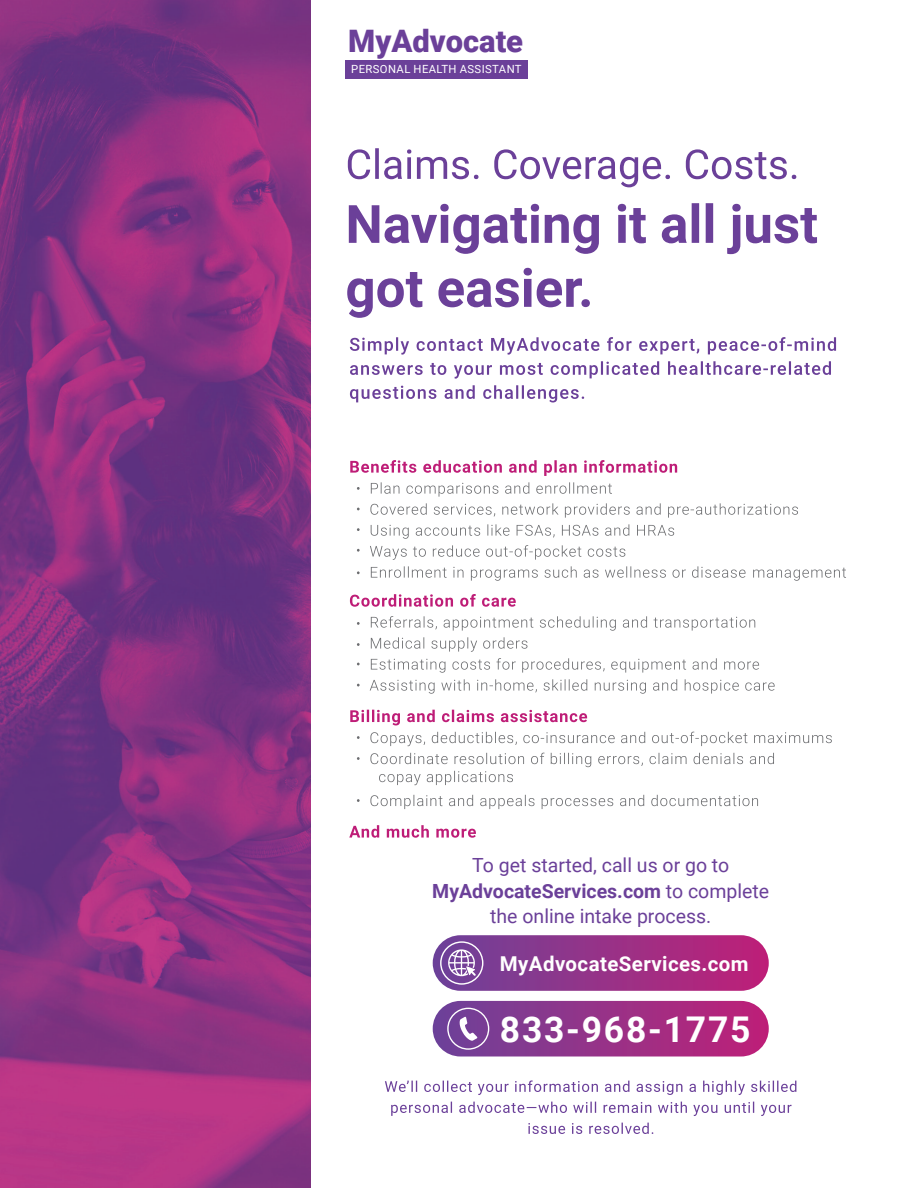
<style>
.page{position:relative;width:918px;height:1188px;background:#fff}
.page>*{position:absolute;margin:0;border:0;box-sizing:border-box;transform-origin:0 0}
.t1{font:700 35.4px "Roboto";letter-spacing:.05em;color:#fff}
.t2{font:900 30.9px "Roboto";color:#6b4099}
.t3{font:700 20.55px "Roboto";letter-spacing:.02em;color:#fff}
.t4{font:19.5px "Roboto";color:#6b4099}
.t5{font:700 19.5px "Roboto";color:#6b4099}
.t6{font:11.25px "Roboto";letter-spacing:.035em;color:#fff}
.s1{font-weight:400}
</style>
<div class="page">
<img style="left:0;top:0;width:310px;height:1188px">
<div style="left:345px;top:60px;width:183px;height:19px;background:#6b4099"></div>
<svg style="left:371px;top:566px;width:375px;height:15px"></svg>
<svg style="left:370px;top:545px;width:255px;height:15px"></svg>
<svg style="left:371px;top:524px;width:303px;height:15px"></svg>
<svg style="left:370px;top:503px;width:428px;height:15px"></svg>
<svg style="left:371px;top:482px;width:241px;height:15px"></svg>
<svg style="left:350px;top:460px;width:327px;height:16px"></svg>
<svg style="left:350px;top:385px;width:234px;height:18px"></svg>
<svg style="left:350px;top:361px;width:481px;height:18px"></svg>
<svg style="left:350px;top:337px;width:486px;height:18px"></svg>
<svg style="left:347px;top:268px;width:243px;height:50px"></svg>
<svg style="left:349px;top:203px;width:468px;height:51px"></svg>
<svg style="left:348px;top:148px;width:448px;height:39px"></svg>
<svg style="left:528px;top:1123px;width:125px;height:11px"></svg>
<svg style="left:391px;top:1102px;width:401px;height:14px"></svg>
<svg style="left:385px;top:1080px;width:411px;height:15px"></svg>
<svg style="left:753px;top:568px;width:93px;height:13px"></svg>
<svg style="left:349px;top:825px;width:127px;height:13px"></svg>
<svg style="left:370px;top:795px;width:388px;height:14px"></svg>
<svg style="left:370px;top:732px;width:462px;height:14px"></svg>
<svg style="left:350px;top:710px;width:237px;height:15px"></svg>
<svg style="left:370px;top:679px;width:405px;height:15px"></svg>
<svg style="left:371px;top:658px;width:388px;height:15px"></svg>
<svg style="left:371px;top:637px;width:156px;height:15px"></svg>
<svg style="left:371px;top:616px;width:384px;height:15px"></svg>
<svg style="left:350px;top:594px;width:166px;height:13px"></svg>
<svg style="left:370px;top:753px;width:404px;height:32px"></svg>
<div style="left:433px;top:1001px;width:336px;height:56px;background:linear-gradient(to right,#6e4499,#bf2178);border-radius:28px"></div>
<svg style="left:447px;top:1008px;width:42px;height:42px;background:#8e62a9"></svg>
<div style="left:433px;top:935px;width:336px;height:56px;background:linear-gradient(to right,#6d4499,#bf2178);border-radius:28px"></div>
<svg style="left:440px;top:941px;width:43px;height:44px;background:#9771b1"></svg>
<p class="t2" style="left:348px;top:20px;width:176px">MyAdvocate</p>
<p class="t6" style="left:351px;top:62px;width:172px">PERSONAL HEALTH ASSISTANT</p>
<p class="t4" style="left:472px;top:852px;width:259px">To get started, call us or go to</p>
<p class="t5" style="left:432px;top:877px;width:338px">MyAdvocateServices.com <span class="s1">to complete</span></p>
<p class="t4" style="left:490px;top:903px;width:223px">the online intake process.</p>
<p class="t3" style="left:500px;top:949px;width:250px">MyAdvocateServices.com</p>
<p class="t1" style="left:500px;top:1005px;width:252px">833-968-1775</p>
</div>
